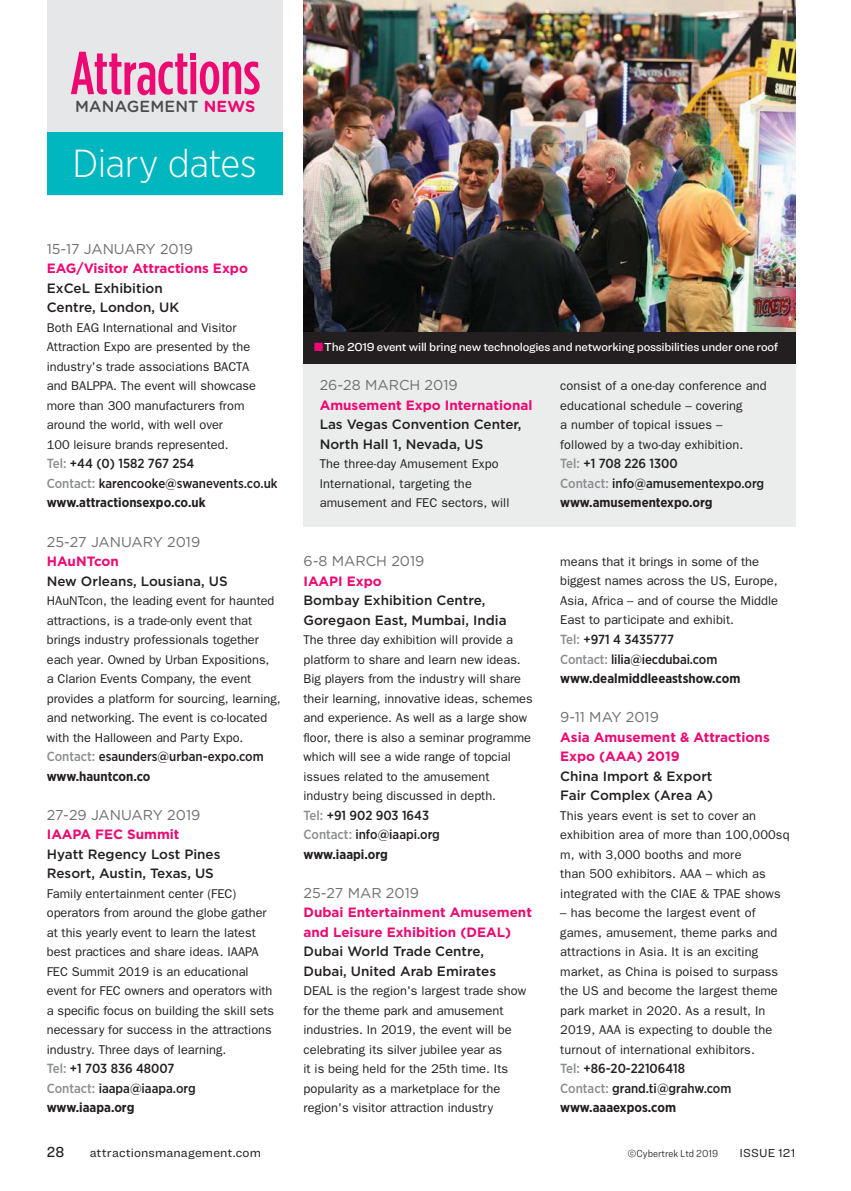
<style>
.page{position:relative;width:851px;height:1191px;background:#fff}
.page>*{position:absolute;margin:0;border:0;box-sizing:border-box;transform-origin:0 0}
.t1{font:300 39px "Gotham Narrow";letter-spacing:-.01em;color:#fff}
.t2{font:500 16.05px "Gotham Rounded";letter-spacing:.01em;color:#4c4c4e}
.t3{font:500 15px "Ringside Narrow";color:#231f20}
.t4{font:14.25px "Gotham";color:#6d6e70}
.t5{font:500 13.5px/19.5px "Gotham";color:#231f20}
.t6{font:700 13.5px/19.5px "Gotham";color:#ed0972}
.t7{font:500 13.2px/19.5px "Gotham Narrow";color:#231f20}
.t8{font:12.75px/19.5px "Franklin Gothic";color:#231f20}
.t9{font:12.75px "Ringside";letter-spacing:.01em;color:#231f20}
.t10{font:500 12px "Ringside";letter-spacing:-.02em;color:#fff}
.t11{font:12px "Ringside";letter-spacing:.015em;color:#231f20}
.t12{font:300 10.5px "Ringside Narrow";color:#231f20}
.s1{font-weight:700;color:#ed0972}
.s2{color:#8a8c8e}
.s3{font-weight:700}
</style>
<div class="page">
<div style="left:303px;top:336px;width:492px;height:191px;background:#ebecec"></div>
<img style="left:303px;top:0;width:492px;height:332px">
<div style="left:47px;top:0;width:235px;height:195px;background:#e6e7e8"></div>
<div style="left:303px;top:332px;width:492px;height:31px;background:#231f20"></div>
<svg style="left:71px;top:52px;width:188px;height:43px"></svg>
<div style="left:190px;top:53px;width:6px;height:7px;background:#ed0972"></div>
<div style="left:47px;top:132px;width:235px;height:63px;background:#00b7bf"></div>
<p class="t2" style="left:75px;top:100px;width:181px">MANAGEMENT <span class="s1">NEWS</span></p>
<h1 class="t1" style="left:72px;top:140px;width:186px">Diary dates</h1>
<p class="t4" style="left:47px;top:242px;width:148px">15-17 JANUARY 2019</p>
<p class="t6" style="left:47px;top:259px;width:203px">EAG/Visitor Attractions Expo</p>
<p class="t5" style="left:47px;top:279px;width:134px">ExCeL Exhibition<br>Centre, London, UK</p>
<p class="t8" style="left:47px;top:319px;width:210px">Both EAG International and Visitor Attraction Expo are presented by the industry's trade associations BACTA and BALPPA. The event will showcase more than 300 manufacturers from around the world, with well over<br>100 leisure brands represented.</p>
<p class="t7" style="left:47px;top:455px;width:232px"><span class="s2">Tel:</span> +44 (0) 1582 767 254<br><span class="s2">Contact:</span> karencooke@swanevents.co.uk <span class="s3">www.attractionsexpo.co.uk</span></p>
<p class="t4" style="left:47px;top:535px;width:155px">25-27 JANUARY 2019</p>
<p class="t6" style="left:47px;top:551px;width:74px">HAuNTcon</p>
<p class="t5" style="left:47px;top:572px;width:182px">New Orleans, Lousiana, US</p>
<p class="t8" style="left:47px;top:592px;width:235px">HAuNTcon, the leading event for haunted attractions, is a trade-only event that brings industry professionals together each year. Owned by Urban Expositions,<br>a Clarion Events Company, the event provides a platform for sourcing, learning, and networking. The event is co-located with the Halloween and Party Expo.</p>
<p class="t7" style="left:47px;top:747px;width:218px"><span class="s2">Contact:</span> esaunders@urban-expo.com <span class="s3">www.hauntcon.co</span></p>
<p class="t4" style="left:47px;top:808px;width:155px">27-29 JANUARY 2019</p>
<p class="t6" style="left:47px;top:824px;width:134px">IAAPA FEC Summit</p>
<p class="t5" style="left:47px;top:845px;width:175px">Hyatt Regency Lost Pines<br>Resort, Austin, Texas, US</p>
<p class="t8" style="left:47px;top:884px;width:229px">Family entertainment center (FEC) operators from around the globe gather at this yearly event to learn the latest best practices and share ideas. IAAPA FEC Summit 2019 is an educational event for FEC owners and operators with a specific focus on building the skill sets necessary for success in the attractions industry. Three days of learning.</p>
<p class="t7" style="left:47px;top:1059px;width:150px"><span class="s2">Tel:</span> +1 703 836 48007<br><span class="s2">Contact:</span> iaapa@iaapa.org <span class="s3">www.iaapa.org</span></p>
<p class="t10" style="left:324px;top:342px;width:455px">The 2019 event will bring new technologies and networking possibilities under one roof</p>
<p class="t4" style="left:319px;top:379px;width:139px">26-28 MARCH 2019</p>
<p class="t6" style="left:319px;top:395px;width:214px">Amusement Expo International</p>
<p class="t5" style="left:319px;top:416px;width:203px">Las Vegas Convention Center,<br>North Hall 1, Nevada, US</p>
<p class="t8" style="left:319px;top:455px;width:191px">The three-day Amusement Expo<br>International, targeting the amusement and FEC sectors, will</p>
<p class="t4" style="left:303px;top:554px;width:122px">6-8 MARCH 2019</p>
<p class="t6" style="left:303px;top:571px;width:80px">IAAPI Expo</p>
<p class="t5" style="left:303px;top:591px;width:204px">Bombay Exhibition Centre,<br>Goregaon East, Mumbai, India</p>
<p class="t8" style="left:303px;top:631px;width:231px">The three day exhibition will provide a platform to share and learn new ideas.<br>Big players from the industry will share their learning, innovative ideas, schemes and experience. As well as a large show floor, there is also a seminar programme which will see a wide range of topcial issues related to the amusement industry being discussed in depth.</p>
<p class="t7" style="left:303px;top:806px;width:138px"><span class="s2">Tel:</span> +91 902 903 1643<br><span class="s2">Contact:</span> info@iaapi.org <span class="s3">www.iaapi.org</span></p>
<p class="t4" style="left:303px;top:886px;width:117px">25-27 MAR 2019</p>
<p class="t6" style="left:303px;top:902px;width:230px">Dubai Entertainment Amusement and Leisure Exhibition (DEAL)</p>
<p class="t5" style="left:303px;top:942px;width:194px">Dubai World Trade Centre,<br>Dubai, United Arab Emirates</p>
<p class="t8" style="left:303px;top:982px;width:224px">DEAL is the region's largest trade show for the theme park and amusement industries. In 2019, the event will be celebrating its silver jubilee year as<br>it is being held for the 25th time. Its popularity as a marketplace for the region's visitor attraction industry</p>
<p class="t8" style="left:560px;top:377px;width:208px">consist of a one-day conference and educational schedule – covering<br>a number of topical issues – followed by a two-day exhibition.</p>
<p class="t7" style="left:560px;top:455px;width:205px"><span class="s2">Tel:</span> +1 708 226 1300<br><span class="s2">Contact:</span> info@amusementexpo.org <span class="s3">www.amusementexpo.org</span></p>
<p class="t8" style="left:560px;top:553px;width:219px">means that it brings in some of the biggest names across the US, Europe, Asia, Africa – and of course the Middle East to participate and exhibit.</p>
<p class="t7" style="left:560px;top:630px;width:182px"><span class="s2">Tel:</span> +971 4 3435777<br><span class="s2">Contact:</span> lilia@iecdubai.com <span class="s3">www.dealmiddleeastshow.com</span></p>
<p class="t4" style="left:560px;top:710px;width:100px">9-11 MAY 2019</p>
<p class="t6" style="left:560px;top:727px;width:211px">Asia Amusement &amp; Attractions<br>Expo (AAA) 2019</p>
<p class="t5" style="left:560px;top:767px;width:154px">China Import &amp; Export<br>Fair Complex (Area A)</p>
<p class="t8" style="left:560px;top:806px;width:231px">This years event is set to cover an exhibition area of more than 100,000sq m, with 3,000 booths and more<br>than 500 exhibitors. AAA – which as integrated with the CIAE &amp; TPAE shows</p>
<p class="t8" style="left:560px;top:904px;width:219px">– has become the largest event of games, amusement, theme parks and attractions in Asia. It is an exciting market, as China is poised to surpass the US and become the largest theme park market in 2020. As a result, In 2019, AAA is expecting to double the turnout of international exhibitors.</p>
<p class="t7" style="left:560px;top:1059px;width:173px"><span class="s2">Tel:</span> +86-20-22106418<br><span class="s2">Contact:</span> grand.ti@grahw.com <span class="s3">www.aaaexpos.com</span></p>
<p class="t3" style="left:47px;top:1145px;width:19px">28</p>
<p class="t9" style="left:90px;top:1147px;width:173px">attractionsmanagement.com</p>
<p class="t12" style="left:627px;top:1147px;width:92px">©Cybertrek Ltd 2019</p>
<p class="t11" style="left:739px;top:1148px;width:58px">ISSUE 121</p>
</div>
